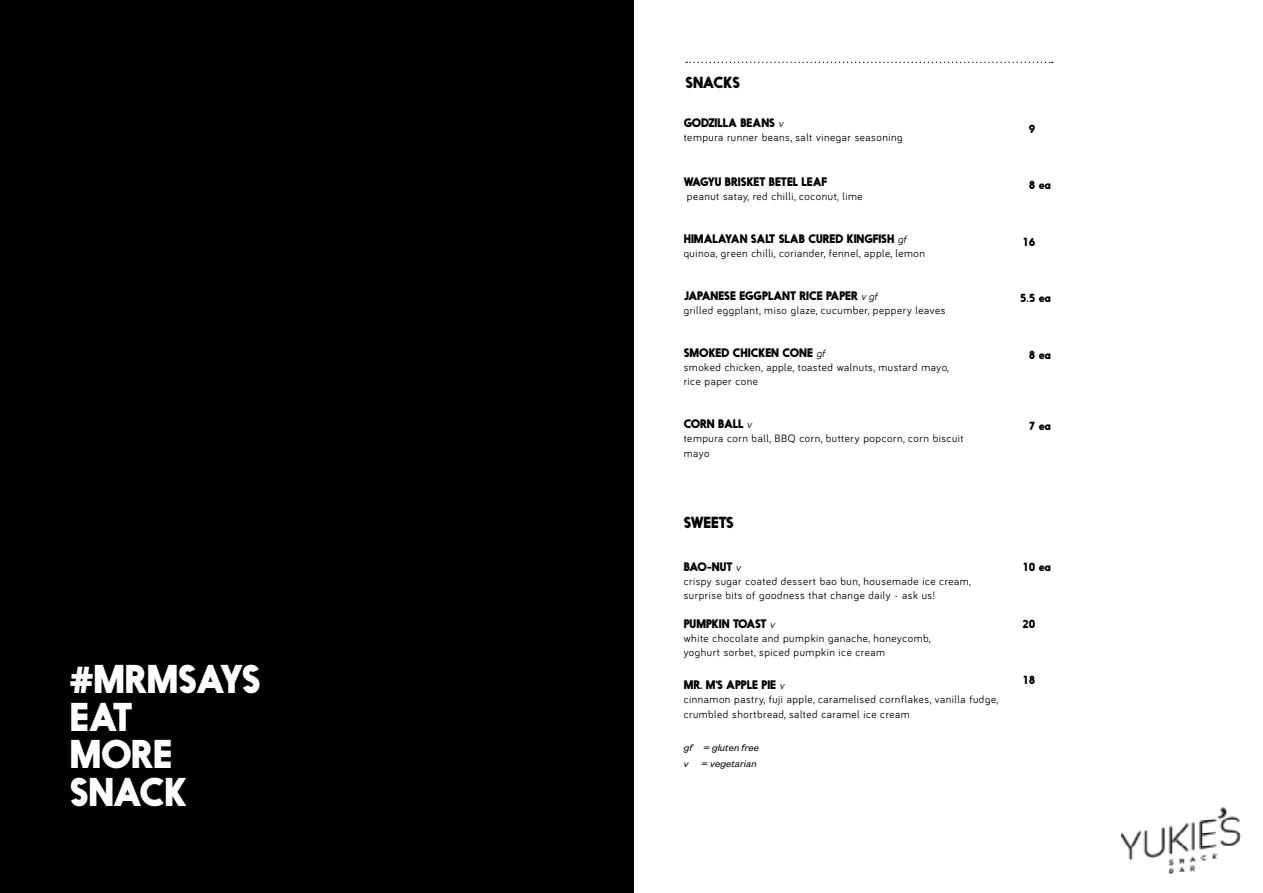
<style>
.page{position:relative;width:1263px;height:893px;background:#fff}
.page>*{position:absolute;margin:0;border:0;box-sizing:border-box;transform-origin:0 0}
.t1{font:900 37.5px/37.5px "Nanami";color:#fff}
.t2{font:900 15px "Nanami";color:#000}
.t3{font:900 11.55px "Nanami";color:#000}
.t4{font:10.95px/14.2px "Bariol";letter-spacing:.05em;color:#000}
.t5{font:900 10.95px "Nanami";letter-spacing:-.02em;color:#000}
.t6{font:italic 10.5px/16.5px "Founders Grotesk";letter-spacing:.02em;color:#000}
.s1{font-family:"Bariol";font-weight:400;font-style:italic;font-size:10.95px}
</style>
<div class="page">
<svg style="left:686px;top:62px;width:367px;height:1px"></svg>
<img style="left:1121px;top:807px;width:121px;height:67px">
<div style="left:0;top:0;width:633px;height:893px;background:#000"></div>
<h1 class="t1" style="left:58px;top:650px;width:119px">MORE<br>SNACK</h1>
<h1 class="t1" style="left:70px;top:661px;width:192px">#MRMSAYS<br>EAT<br>MORE<br>SNACK</h1>
<h2 class="t2" style="left:685px;top:73px;width:56px">SNACKS</h2>
<p class="t3" style="left:684px;top:116px;width:104px">GODZILLA BEANS <span class="s1">v</span></p>
<p class="t4" style="left:684px;top:130px;width:220px">tempura runner beans, salt vinegar seasoning</p>
<p class="t3" style="left:684px;top:175px;width:145px">WAGYU BRISKET BETEL LEAF</p>
<p class="t4" style="left:687px;top:189px;width:177px">peanut satay, red chilli, coconut, lime</p>
<p class="t3" style="left:684px;top:232px;width:227px">HIMALAYAN SALT SLAB CURED KINGFISH <span class="s1">gf</span></p>
<p class="t4" style="left:684px;top:246px;width:243px">quinoa, green chilli, coriander, fennel, apple, lemon</p>
<p class="t3" style="left:684px;top:289px;width:198px">JAPANESE EGGPLANT RICE PAPER <span class="s1">v gf</span></p>
<p class="t4" style="left:684px;top:303px;width:263px">grilled eggplant, miso glaze, cucumber, peppery leaves</p>
<p class="t3" style="left:684px;top:346px;width:145px">SMOKED CHICKEN CONE <span class="s1">gf</span></p>
<p class="t4" style="left:684px;top:360px;width:267px">smoked chicken, apple, toasted walnuts, mustard mayo, rice paper cone</p>
<p class="t3" style="left:684px;top:417px;width:72px">CORN BALL <span class="s1">v</span></p>
<p class="t4" style="left:684px;top:431px;width:281px">tempura corn ball, BBQ corn, buttery popcorn, corn biscuit mayo</p>
<p class="t5" style="left:1029px;top:122px;width:8px">9</p>
<p class="t5" style="left:1029px;top:178px;width:24px">8 ea</p>
<p class="t5" style="left:1022px;top:235px;width:15px">16</p>
<p class="t5" style="left:1020px;top:292px;width:32px">5.5 ea</p>
<p class="t5" style="left:1029px;top:348px;width:24px">8 ea</p>
<p class="t5" style="left:1029px;top:419px;width:24px">7 ea</p>
<h2 class="t2" style="left:684px;top:513px;width:52px">SWEETS</h2>
<p class="t3" style="left:684px;top:559px;width:61px">BAO-NUT <span class="s1">v</span></p>
<p class="t4" style="left:684px;top:573px;width:289px">crispy sugar coated dessert bao bun, housemade ice cream, surprise bits of goodness that change daily - ask us!</p>
<p class="t3" style="left:684px;top:616px;width:95px">PUMPKIN TOAST <span class="s1">v</span></p>
<p class="t4" style="left:684px;top:630px;width:248px">white chocolate and pumpkin ganache, honeycomb, yoghurt sorbet, spiced pumpkin ice cream</p>
<p class="t3" style="left:684px;top:678px;width:105px">MR. M’S APPLE PIE <span class="s1">v</span></p>
<p class="t4" style="left:684px;top:692px;width:316px">cinnamon pastry, fuji apple, caramelised cornflakes, vanilla fudge, crumbled shortbread, salted caramel ice cream</p>
<p class="t6" style="left:684px;top:738px;width:77px">gf = gluten free v = vegetarian</p>
<p class="t5" style="left:1022px;top:560px;width:30px">10 ea</p>
<p class="t5" style="left:1022px;top:617px;width:15px">20</p>
<p class="t5" style="left:1022px;top:674px;width:15px">18</p>
</div>
